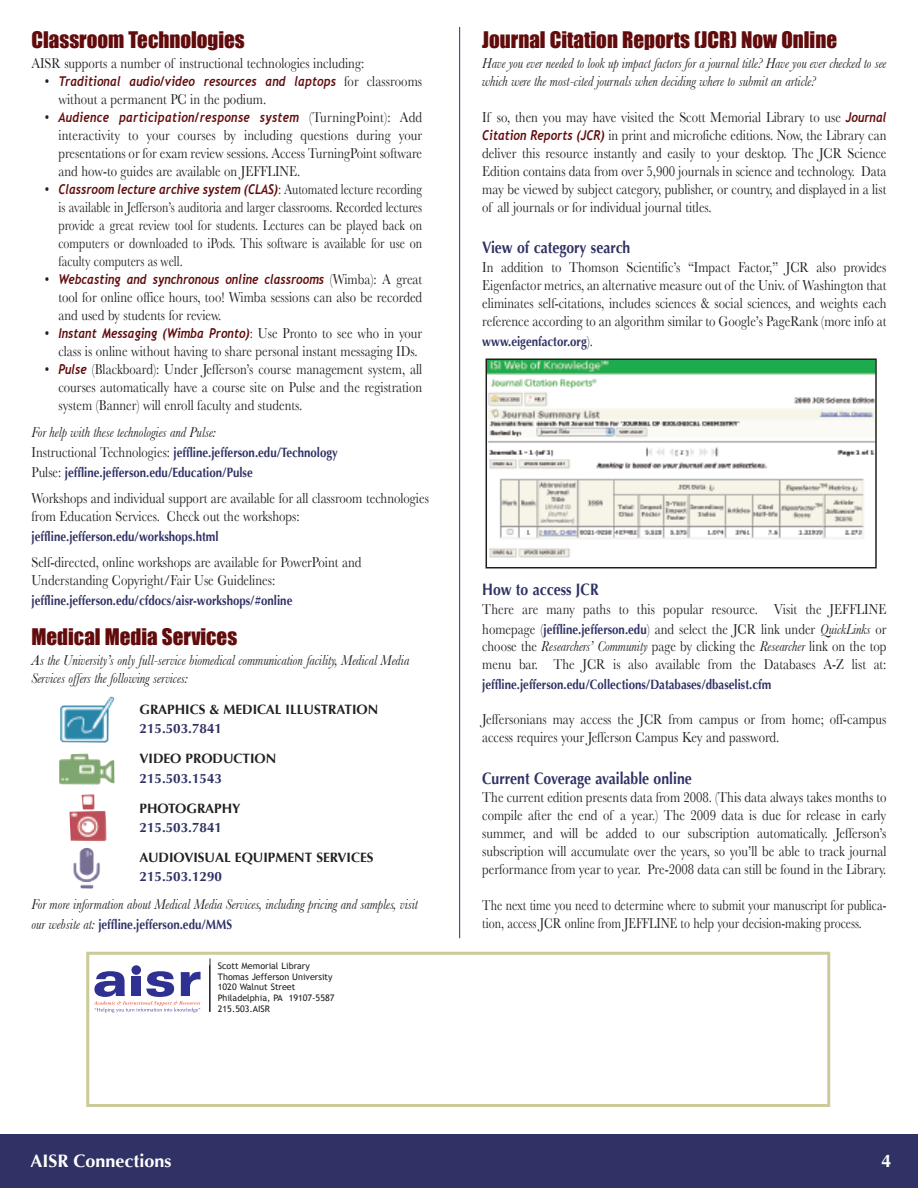
<style>
.page{position:relative;width:918px;height:1188px;background:#fff}
.page>*{position:absolute;margin:0;border:0;box-sizing:border-box;transform-origin:0 0}
.t1{font:21px "Impact";color:#620b0c}
.t2{font:700 18px "Optima";color:#fff}
.t3{font:700 16.5px "Optima";color:#303265;scale:.85 1}
.t4{font:15px/18px "Baskerville";color:#231f20;scale:.85 1}
.t5{font:15px/18px "Baskerville";color:#231f20;scale:.8 1}
.t6{font:italic 15px/18px "Baskerville";color:#231f20;scale:.85 1}
.t7{font:italic 15px/18px "Baskerville";color:#231f20}
.t8{font:700 13.5px/19.4px "Optima";color:#303265;scale:.85 1}
.t9{font:italic 700 13.5px "Trebuchet";color:#620b0c;scale:.85 1}
.t10{font:700 13.5px "Optima";color:#231f20}
.t11{font:italic 700 13.5px "Trebuchet";letter-spacing:.025em;color:#620b0c;scale:.85 1}
.t12{font:700 13.5px "Optima";color:#303265}
.t13{font:9px/10.8px "Trebuchet MS";color:#231f20}
.s1{font-family:"Baskerville";font-weight:400;font-style:normal;font-size:15px;color:#231f20}
.s2{font-family:"Trebuchet";font-weight:700;font-style:italic;font-size:13.5px;color:#620b0c}
.s3{font-family:"Baskerville";font-weight:400;font-size:15px;color:#231f20}
.s4{font-family:"Baskerville";font-weight:400;font-style:italic;font-size:15px;color:#231f20}
.s5{font-family:"Optima";font-weight:700;font-size:13.5px;color:#303265}
.s6{font-style:italic}
</style>
<div class="page">
<div style="left:86px;top:952px;width:744px;height:155px;border:3px solid #cacb99"></div>
<div style="left:0;top:1134px;width:918px;height:54px;background:#303265"></div>
<div style="left:131px;top:965px;width:10px;height:10px;background:#2e3092;border-radius:50%"></div>
<svg style="left:94px;top:970px;width:107px;height:43px"></svg>
<hr style="left:209px;top:965px;width:1px;height:46px;background:#2e3092">
<hr style="left:210px;top:959px;width:1px;height:53px;background:#231f20">
<hr style="left:459px;top:27px;width:1px;height:911px;background:#303265">
<img style="left:73px;top:847px;width:27px;height:42px">
<img style="left:69px;top:794px;width:38px;height:47px">
<img style="left:59px;top:754px;width:56px;height:31px">
<img style="left:60px;top:697px;width:55px;height:46px">
<img style="left:489px;top:361px;width:385px;height:197px">
<div style="left:486px;top:358px;width:391px;height:211px;border:2px solid #231f20"></div>
<h1 class="t1" style="left:32px;top:27px;width:215px">Classroom Technologies</h1>
<p class="t4" style="left:31px;top:54px;width:393px">AISR supports a number of instructional technologies including:</p>
<p class="t9" style="left:45px;top:73px;width:445px"><span class="s1">•</span> Traditional audio/video resources and laptops <span class="s1">for classrooms</span></p>
<p class="t4" style="left:58px;top:90px;width:246px">without a permanent PC in the podium.</p>
<p class="t11" style="left:45px;top:109px;width:445px"><span class="s1">•</span> Audience participation/response system <span class="s1">(TurningPoint): Add</span></p>
<p class="t4" style="left:58px;top:126px;width:429px;text-align:justify">interactivity to your courses by including questions during your presentations or for exam review sessions. Access TurningPoint software and how-to guides are available on JEFFLINE.</p>
<p class="t9" style="left:45px;top:181px;width:445px"><span class="s1">•</span> Classroom lecture archive system (CLAS)<span class="s1">: Automated lecture recording</span></p>
<p class="t5" style="left:58px;top:198px;width:456px;text-align:justify">is available in Jefferson’s auditoria and larger classrooms. Recorded lectures provide a great review tool for students. Lectures can be played back on computers or downloaded to iPods. This software is available for use on faculty computers as well.</p>
<p class="t9" style="left:45px;top:271px;width:445px"><span class="s1">•</span> Webcasting and synchronous online classrooms <span class="s1">(Wimba): A great</span></p>
<p class="t4" style="left:58px;top:288px;width:429px">tool for online office hours, too! Wimba sessions can also be recorded and used by students for review.</p>
<p class="t9" style="left:45px;top:325px;width:445px"><span class="s1">•</span> Instant Messaging (Wimba Pronto)<span class="s1">: Use Pronto to see who in your</span></p>
<p class="t4" style="left:58px;top:342px;width:424px">class is online without having to share personal instant messaging IDs.</p>
<p class="t4" style="left:58px;top:360px;width:429px;text-align:justify;text-indent:-13px">• <span class="s2">Pulse</span> (Blackboard): Under Jefferson’s course management system, all courses automatically have a course site on Pulse and the registration system (Banner) will enroll faculty and students.</p>
<p class="t6" style="left:31px;top:423px;width:219px">For help with these technologies and Pulse:</p>
<p class="t8" style="left:31px;top:443px;width:362px"><span class="s3">Instructional Technologies:</span> jeffline.jefferson.edu/Technology<br><span class="s3">Pulse:</span> jeffline.jefferson.edu/Education/Pulse</p>
<p class="t4" style="left:31px;top:489px;width:469px">Workshops and individual support are available for all classroom technologies from Education Services. Check out the workshops:</p>
<p class="t8" style="left:31px;top:527px;width:222px">jeffline.jefferson.edu/workshops.html</p>
<p class="t4" style="left:31px;top:553px;width:390px">Self-directed, online workshops are available for PowerPoint and<br>Understanding Copyright/Fair Use Guidelines:</p>
<p class="t8" style="left:31px;top:591px;width:308px">jeffline.jefferson.edu/cfdocs/aisr-workshops/#online</p>
<h1 class="t1" style="left:32px;top:624px;width:207px">Medical Media Services</h1>
<p class="t7" style="left:31px;top:651px;width:379px">As the University’s only full-service biomedical communication facility, Medical Media<br>Services offers the following services:</p>
<p class="t10" style="left:140px;top:702px;width:240px">GRAPHICS &amp; MEDICAL ILLUSTRATION</p>
<p class="t12" style="left:140px;top:721px;width:84px">215.503.7841</p>
<p class="t10" style="left:140px;top:751px;width:138px">VIDEO PRODUCTION</p>
<p class="t12" style="left:140px;top:770px;width:84px">215.503.1543</p>
<p class="t10" style="left:140px;top:800px;width:103px">PHOTOGRAPHY</p>
<p class="t12" style="left:140px;top:820px;width:84px">215.503.7841</p>
<p class="t10" style="left:140px;top:850px;width:236px">AUDIOVISUAL EQUIPMENT SERVICES</p>
<p class="t12" style="left:140px;top:869px;width:84px">215.503.1290</p>
<p class="t6" style="left:31px;top:895px;width:456px">For more information about Medical Media Services, including pricing and samples, visit</p>
<p class="t8" style="left:31px;top:915px;width:237px"><span class="s4">our website at:</span> jeffline.jefferson.edu/MMS</p>
<p class="t13" style="left:218px;top:960px;width:118px">Scott Memorial Library<br>Thomas Jefferson University<br>1020 Walnut Street<br>Philadelphia, PA 19107-5587<br>215.503.AISR</p>
<h1 class="t1" style="left:482px;top:27px;width:356px">Journal Citation Reports (JCR) Now Online</h1>
<p class="t6" style="left:482px;top:54px;width:477px">Have you ever needed to look up impact factors for a journal title? Have you ever checked to see which were the most-cited journals when deciding where to submit an article?</p>
<p class="t4" style="left:482px;top:108px;width:477px;text-align:justify">If so, then you may have visited the Scott Memorial Library to use <span class="s2">Journal Citation Reports (JCR)</span> in print and microfiche editions. Now, the Library can deliver this resource instantly and easily to your desktop. The JCR Science Edition contains data from over 5,900 journals in science and technology. Data may be viewed by subject category, publisher, or country, and displayed in a list of all journals or for individual journal titles.</p>
<p class="t3" style="left:482px;top:238px;width:176px">View of category search</p>
<p class="t4" style="left:482px;top:258px;width:477px;text-align:justify">In addition to Thomson Scientific’s “Impact Factor,” JCR also provides Eigenfactor metrics, an alternative measure out of the Univ. of Washington that eliminates self-citations, includes sciences &amp; social sciences, and weights each reference according to an algorithm similar to Google’s PageRank (more info at</p>
<p class="t8" style="left:482px;top:332px;width:132px">www.eigenfactor.org<span class="s3">).</span></p>
<p class="t3" style="left:482px;top:580px;width:138px">How to access JCR</p>
<p class="t4" style="left:482px;top:599px;width:477px;line-height:20.4px">There are many paths to this popular resource. Visit the JEFFLINE homepage (<span class="s5">jeffline.jefferson.edu</span>) and select the JCR link under <span class="s6">QuickLinks</span> or</p>
<p class="t4" style="left:482px;top:637px;width:477px">choose the <span class="s6">Researchers’ Community</span> page by clicking the <span class="s6">Researcher</span> link on the top menu bar. The JCR is also available from the Databases A-Z list at:</p>
<p class="t8" style="left:482px;top:675px;width:342px">jeffline.jefferson.edu/Collections/Databases/dbaselist.cfm</p>
<p class="t4" style="left:482px;top:711px;width:477px">Jeffersonians may access the JCR from campus or from home; off-campus access requires your Jefferson Campus Key and password.</p>
<p class="t3" style="left:482px;top:768px;width:248px">Current Coverage available online</p>
<p class="t4" style="left:482px;top:788px;width:477px;text-align:justify">The current edition presents data from 2008. (This data always takes months to compile after the end of a year.) The 2009 data is due for release in early summer, and will be added to our subscription automatically. Jefferson’s subscription will accumulate over the years, so you’ll be able to track journal performance from year to year. Pre-2008 data can still be found in the Library.</p>
<p class="t5" style="left:482px;top:896px;width:507px">The next time you need to determine where to submit your manuscript for publica&shy;tion, access JCR online from JEFFLINE to help your decision-making process.</p>
<p class="t2" style="left:31px;top:1150px;width:143px">AISR Connections</p>
<p class="t2" style="left:882px;top:1150px;width:12px">4</p>
</div>
